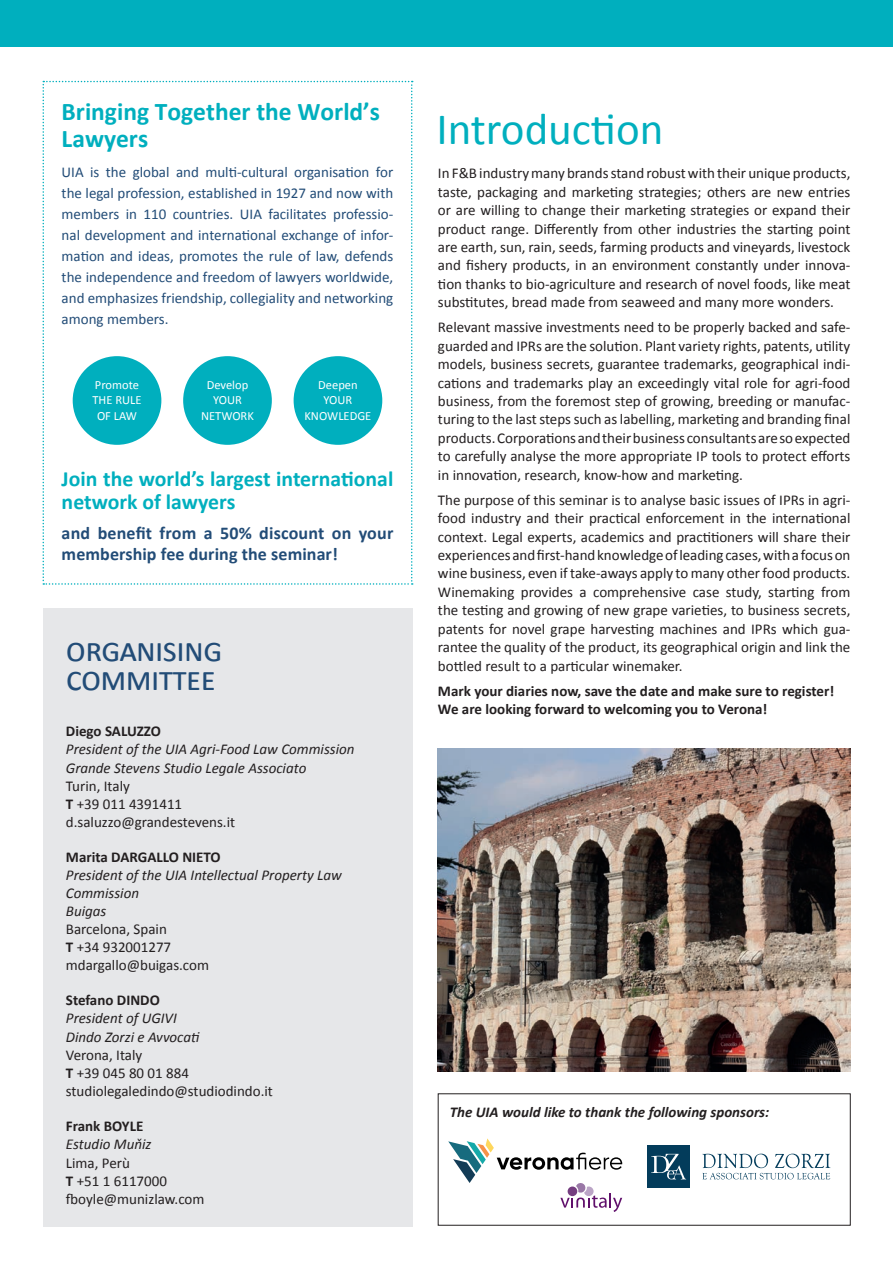
<style>
.page{position:relative;width:893px;height:1263px;background:#fff}
.page>*{position:absolute;margin:0;border:0;box-sizing:border-box;transform-origin:0 0}
.t1{font:45px "Calibri";color:#00afbe}
.t2{font:34.5px/29.7px "Calibri";letter-spacing:-.02em;color:#224c77}
.t3{font:700 25.5px/27px "Calibri";color:#00afbe}
.t4{font:700 21.75px/23.2px "Calibri";color:#00afbe}
.t5{font:700 18px/21px "Calibri";letter-spacing:.005em;color:#224c77}
.t6{font:15px/18.5px "Calibri";color:#231f20}
.t7{font:15px/21px "Calibri";color:#224c77;text-align:justify}
.t8{font:italic 15px/18.1px "Calibri";color:#231f20}
.t9{font:700 15px/18.5px "Calibri";color:#231f20}
.t10{font:italic 700 15px "Calibri";color:#231f20}
.t11{font:12.45px/15px "Calibri";color:#fff;text-align:center}
.s1{font-weight:700}
</style>
<div class="page">
<div style="left:0;top:0;width:893px;height:47px;background:#00afbe"></div>
<div style="left:43px;top:608px;width:369px;height:618px;background:#e6e7e9"></div>
<svg style="left:43px;top:81px;width:370px;height:504px"></svg>
<div style="left:73px;top:356px;width:88px;height:89px;background:#00afbe;border-radius:50%"></div>
<div style="left:183px;top:356px;width:89px;height:89px;background:#00afbe;border-radius:50%"></div>
<div style="left:294px;top:356px;width:88px;height:89px;background:#00afbe;border-radius:50%"></div>
<img style="left:438px;top:748px;width:412px;height:323px">
<svg style="left:448px;top:1138px;width:174px;height:74px"></svg>
<div style="left:568px;top:1186px;width:9px;height:10px;background:#753e80;border-radius:50%"></div>
<div style="left:647px;top:1145px;width:43px;height:43px;background:#033c5b"></div>
<svg style="left:651px;top:1154px;width:35px;height:25px"></svg>
<svg style="left:702px;top:1154px;width:128px;height:25px"></svg>
<h3 class="t3" style="left:62px;top:97px;width:320px">Bringing Together the World’s<br>Lawyers</h3>
<p class="t7" style="left:62px;top:160px;width:333px">UIA is the global and multi-cultural organisation for the legal profession, established in 1927 and now with members in 110 countries. UIA facilitates professio&shy;nal development and international exchange of infor&shy;mation and ideas, promotes the rule of law, defends the independence and freedom of lawyers worldwide, and emphasizes friendship, collegiality and networking among members.</p>
<p class="t11" style="left:93px;top:377px;width:51px">Promote<br>THE RULE<br>OF LAW</p>
<p class="t11" style="left:201px;top:377px;width:54px">Develop<br>YOUR<br>NETWORK</p>
<p class="t11" style="left:304px;top:377px;width:68px">Deepen<br>YOUR<br>KNOWLEDGE</p>
<h3 class="t4" style="left:62px;top:466px;width:333px">Join the world’s largest international network of lawyers</h3>
<p class="t5" style="left:62px;top:522px;width:333px">and benefit from a 50% discount on your membership fee during the seminar!</p>
<h2 class="t2" style="left:66px;top:633px;width:158px">organising committee</h2>
<p class="t9" style="left:66px;top:721px;width:97px">Diego SALUZZO</p>
<p class="t8" style="left:66px;top:740px;width:290px">President of the UIA Agri-Food Law Commission<br>Grande Stevens Studio Legale Associato</p>
<p class="t6" style="left:66px;top:776px;width:171px">Turin, Italy<br><span class="s1">T</span> +39 011 4391411 d.saluzzo@grandestevens.it</p>
<p class="t9" style="left:66px;top:847px;width:156px">Marita DARGALLO NIETO</p>
<p class="t8" style="left:66px;top:865px;width:278px">President of the UIA Intellectual Property Law<br>Commission<br>Buigas</p>
<p class="t6" style="left:66px;top:919px;width:145px">Barcelona, Spain<br><span class="s1">T</span> +34 932001277 mdargallo@buigas.com</p>
<p class="t9" style="left:66px;top:990px;width:95px">Stefano DINDO</p>
<p class="t8" style="left:66px;top:1009px;width:135px">President of UGIVI<br>Dindo Zorzi e Avvocati</p>
<p class="t6" style="left:66px;top:1045px;width:209px">Verona, Italy<br><span class="s1">T</span> +39 045 80 01 884 studiolegaledindo@studiodindo.it</p>
<p class="t9" style="left:66px;top:1116px;width:79px">Frank BOYLE</p>
<p class="t8" style="left:66px;top:1135px;width:87px">Estudio Muňiz</p>
<p class="t6" style="left:66px;top:1153px;width:140px">Lima, Perù<br><span class="s1">T</span> +51 1 6117000 fboyle@munizlaw.com</p>
<h1 class="t1" style="left:436px;top:101px;width:229px">Introduction</h1>
<p class="t6" style="left:438px;top:163px;width:414px;text-align:justify">In F&amp;B industry many brands stand robust with their unique products, taste, packaging and marketing strategies; others are new entries or are willing to change their marketing strategies or expand their product range. Differently from other industries the starting point are earth, sun, rain, seeds, farming products and vineyards, livestock and fishery products, in an environment constantly under innova&shy;tion thanks to bio-agriculture and research of novel foods, like meat substitutes, bread made from seaweed and many more wonders.</p>
<p class="t6" style="left:438px;top:317px;width:414px;text-align:justify">Relevant massive investments need to be properly backed and safe&shy;guarded and IPRs are the solution. Plant variety rights, patents, utility models, business secrets, guarantee trademarks, geographical indi&shy;cations and trademarks play an exceedingly vital role for agri-food business, from the foremost step of growing, breeding or manufac&shy;turing to the last steps such as labelling, marketing and branding final products. Corporations and their business consultants are so expected to carefully analyse the more appropriate IP tools to protect efforts in innovation, research, know-how and marketing.</p>
<p class="t6" style="left:438px;top:490px;width:414px;text-align:justify">The purpose of this seminar is to analyse basic issues of IPRs in agri&shy;food industry and their practical enforcement in the international context. Legal experts, academics and practitioners will share their experiences and first-hand knowledge of leading cases, with a focus on wine business, even if take-aways apply to many other food products.<br>Winemaking provides a comprehensive case study, starting from the testing and growing of new grape varieties, to business secrets, patents for novel grape harvesting machines and IPRs which gua&shy;rantee the quality of the product, its geographical origin and link the bottled result to a particular winemaker.</p>
<p class="t9" style="left:438px;top:681px;width:398px">Mark your diaries now, save the date and make sure to register!<br>We are looking forward to welcoming you to Verona!</p>
<p class="t10" style="left:450px;top:1102px;width:321px">The UIA would like to thank the following sponsors:</p>
</div>
